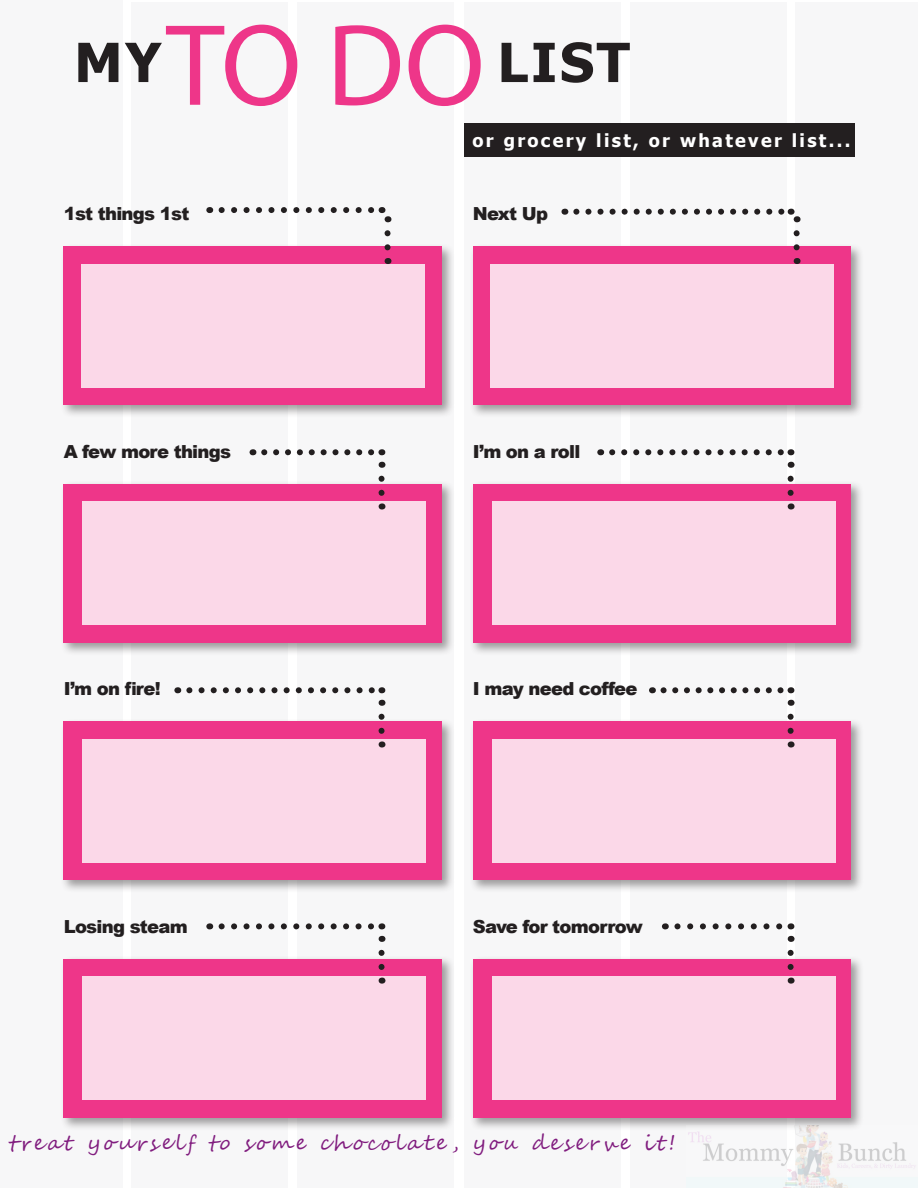
<style>
.page{position:relative;width:918px;height:1188px;background:#fff}
.page>*{position:absolute;margin:0;border:0;box-sizing:border-box;transform-origin:0 0}
.t1{font:117px "Myriad Pro";color:#ee3689}
.t2{font:700 54px "Tahoma";letter-spacing:.05em;color:#231f20}
.t3{font:21px "Segoe Script";letter-spacing:.13em;color:#811d7f}
.t4{font:900 18px "Arial";letter-spacing:-.04em;color:#231f20}
.t5{font:700 18px "Tahoma";letter-spacing:.13em;color:#fff}
</style>
<div class="page">
<div style="left:796px;top:2px;width:122px;height:1186px;background:#f7f7f8"></div>
<div style="left:630px;top:2px;width:156px;height:1186px;background:#f7f7f8"></div>
<div style="left:464px;top:2px;width:156px;height:1186px;background:#f7f7f8"></div>
<div style="left:298px;top:2px;width:156px;height:1186px;background:#f7f7f8"></div>
<div style="left:132px;top:2px;width:156px;height:1186px;background:#f7f7f8"></div>
<div style="left:0;top:0;width:122px;height:1188px;background:#f7f7f8"></div>
<div style="left:464px;top:123px;width:390px;height:34px;background:#231f20"></div>
<div style="left:60px;top:243px;width:395px;height:175px;background:#231f20;opacity:.43"></div>
<div style="left:64px;top:246px;width:378px;height:159px;background:#ee3689"></div>
<div style="left:60px;top:480px;width:395px;height:176px;background:#231f20;opacity:.43"></div>
<div style="left:64px;top:484px;width:378px;height:159px;background:#ee3689"></div>
<div style="left:60px;top:718px;width:395px;height:175px;background:#231f20;opacity:.43"></div>
<div style="left:64px;top:721px;width:378px;height:159px;background:#ee3689"></div>
<div style="left:60px;top:956px;width:395px;height:175px;background:#231f20;opacity:.43"></div>
<div style="left:64px;top:959px;width:378px;height:159px;background:#ee3689"></div>
<div style="left:469px;top:243px;width:395px;height:175px;background:#231f20;opacity:.43"></div>
<div style="left:473px;top:246px;width:378px;height:159px;background:#ee3689"></div>
<div style="left:469px;top:480px;width:395px;height:176px;background:#231f20;opacity:.43"></div>
<div style="left:473px;top:484px;width:378px;height:159px;background:#ee3689"></div>
<div style="left:469px;top:718px;width:395px;height:175px;background:#231f20;opacity:.43"></div>
<div style="left:473px;top:721px;width:378px;height:159px;background:#ee3689"></div>
<div style="left:469px;top:956px;width:395px;height:175px;background:#231f20;opacity:.43"></div>
<div style="left:473px;top:959px;width:378px;height:159px;background:#ee3689"></div>
<div style="left:81px;top:264px;width:343px;height:123px;background:#fbd8e8"></div>
<div style="left:490px;top:264px;width:344px;height:123px;background:#fbd8e8"></div>
<div style="left:83px;top:502px;width:343px;height:123px;background:#fbd8e8"></div>
<div style="left:492px;top:502px;width:343px;height:123px;background:#fbd8e8"></div>
<div style="left:83px;top:739px;width:343px;height:123px;background:#fbd8e8"></div>
<div style="left:492px;top:739px;width:343px;height:123px;background:#fbd8e8"></div>
<div style="left:83px;top:977px;width:343px;height:123px;background:#fbd8e8"></div>
<div style="left:492px;top:977px;width:343px;height:123px;background:#fbd8e8"></div>
<svg style="left:222px;top:207px;width:153px;height:6px"></svg>
<svg style="left:382px;top:207px;width:7px;height:15px"></svg>
<svg style="left:385px;top:233px;width:6px;height:31px"></svg>
<svg style="left:576px;top:209px;width:209px;height:6px"></svg>
<svg style="left:791px;top:209px;width:7px;height:13px"></svg>
<svg style="left:794px;top:233px;width:6px;height:31px"></svg>
<svg style="left:264px;top:449px;width:118px;height:6px"></svg>
<svg style="left:379px;top:479px;width:6px;height:30px"></svg>
<svg style="left:612px;top:449px;width:179px;height:6px"></svg>
<svg style="left:788px;top:479px;width:6px;height:30px"></svg>
<svg style="left:189px;top:687px;width:186px;height:6px"></svg>
<svg style="left:379px;top:717px;width:6px;height:30px"></svg>
<svg style="left:663px;top:687px;width:128px;height:6px"></svg>
<svg style="left:788px;top:717px;width:6px;height:30px"></svg>
<svg style="left:222px;top:923px;width:152px;height:6px"></svg>
<svg style="left:379px;top:953px;width:6px;height:31px"></svg>
<svg style="left:677px;top:923px;width:106px;height:6px"></svg>
<svg style="left:788px;top:953px;width:6px;height:31px"></svg>
<img style="left:687px;top:1125px;width:228px;height:63px">
<p class="t1" style="left:166px;top:-7px;width:320px">TO DO</p>
<p class="t5" style="left:472px;top:128px;width:379px">or grocery list, or whatever list...</p>
<p class="t2" style="left:74px;top:25px;width:89px">MY</p>
<p class="t2" style="left:497px;top:25px;width:134px">LIST</p>
<p class="t4" style="left:64px;top:201px;width:127px">1st things 1st</p>
<p class="t4" style="left:473px;top:201px;width:77px">Next Up</p>
<p class="t4" style="left:64px;top:438px;width:169px">A few more things</p>
<p class="t4" style="left:473px;top:438px;width:109px">I’m on a roll</p>
<p class="t4" style="left:64px;top:676px;width:99px">I’m on fire!</p>
<p class="t4" style="left:473px;top:676px;width:166px">I may need coffee</p>
<p class="t4" style="left:64px;top:914px;width:126px">Losing steam</p>
<p class="t4" style="left:473px;top:914px;width:172px">Save for tomorrow</p>
<p class="t3" style="left:9px;top:1125px;width:668px">treat yourself to some chocolate , you deserve it!</p>
</div>
